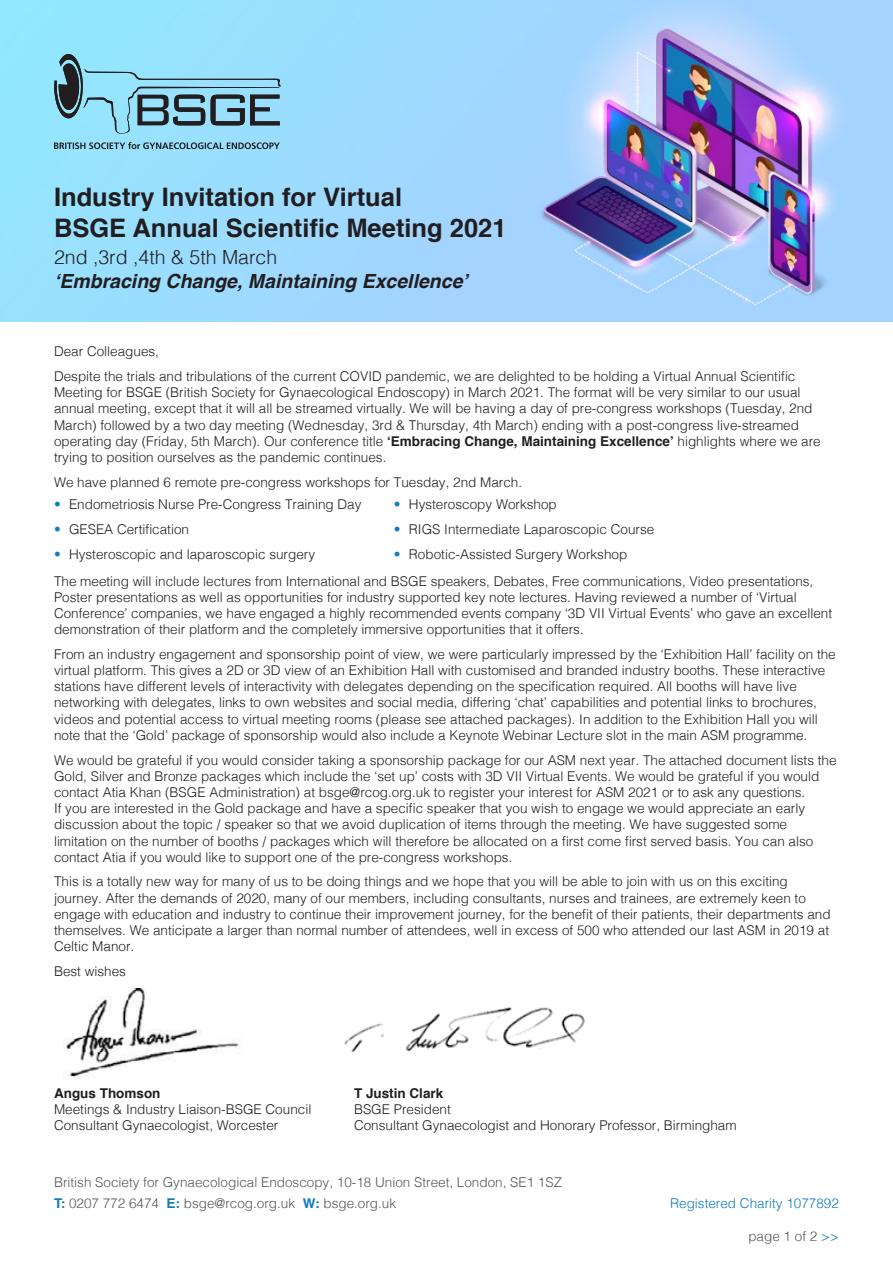
<style>
.page{position:relative;width:893px;height:1263px;background:#fff}
.page>*{position:absolute;margin:0;border:0;box-sizing:border-box;transform-origin:0 0}
.t1{font:700 25.5px/30.6px "Helvetica";color:#221e1f}
.t2{font:italic 700 19.5px "Helvetica";color:#221e1f}
.t3{font:300 19.5px "Helvetica";color:#221e1f}
.t4{font:300 13.5px/16.2px "Helvetica";color:#221e1f}
.t5{font:300 13.5px/21px "Helvetica";color:#545759}
.t6{font:300 13.5px "Helvetica";color:#127ab8}
.t7{font:700 13.5px "Helvetica";color:#221e1f}
.s1{font-weight:700}
.s2{color:#147db8}
.s3{font-weight:700;color:#127ab8}
.s4{color:#127ab8}
</style>
<div class="page">
<img style="left:66px;top:989px;width:173px;height:88px">
<img style="left:0;top:0;width:893px;height:321px">
<img style="left:344px;top:1007px;width:241px;height:46px">
<svg style="left:54px;top:54px;width:227px;height:80px"></svg>
<svg style="left:54px;top:142px;width:226px;height:7px"></svg>
<h1 class="t1" style="left:54px;top:182px;width:454px">Industry Invitation for Virtual<br>BSGE Annual Scientific Meeting 2021</h1>
<h2 class="t3" style="left:54px;top:241px;width:225px">2nd ,3rd ,4th &amp; 5th March</h2>
<h2 class="t2" style="left:54px;top:265px;width:415px">‘Embracing Change, Maintaining Excellence’</h2>
<p class="t4" style="left:54px;top:338px;width:743px;line-height:24.8px">Dear Colleagues,<br>Despite the trials and tribulations of the current COVID pandemic, we are delighted to be holding a Virtual Annual Scientific</p>
<p class="t4" style="left:54px;top:383px;width:768px">Meeting for BSGE (British Society for Gynaecological Endoscopy) in March 2021. The format will be very similar to our usual annual meeting, except that it will all be streamed virtually. We will be having a day of pre-congress workshops (Tuesday, 2nd March) followed by a two day meeting (Wednesday, 3rd &amp; Thursday, 4th March) ending with a post-congress live-streamed operating day (Friday, 5th March). Our conference title <span class="s1">‘Embracing Change, Maintaining Excellence’</span> highlights where we are trying to position ourselves as the pandemic continues.</p>
<p class="t4" style="left:54px;top:473px;width:470px">We have planned 6 remote pre-congress workshops for Tuesday, 2nd March.</p>
<p class="t4" style="left:54px;top:495px;width:309px"><span class="s2">•</span> Endometriosis Nurse Pre-Congress Training Day</p>
<p class="t4" style="left:54px;top:520px;width:137px"><span class="s2">•</span> GESEA Certification</p>
<p class="t4" style="left:54px;top:545px;width:263px"><span class="s2">•</span> Hysteroscopic and laparoscopic surgery</p>
<p class="t4" style="left:394px;top:495px;width:164px"><span class="s2">•</span> Hysteroscopy Workshop</p>
<p class="t4" style="left:394px;top:520px;width:262px"><span class="s2">•</span> RIGS Intermediate Laparoscopic Course</p>
<p class="t4" style="left:394px;top:545px;width:235px"><span class="s2">•</span> Robotic-Assisted Surgery Workshop</p>
<p class="t4" style="left:54px;top:572px;width:780px">The meeting will include lectures from International and BSGE speakers, Debates, Free communications, Video presentations, Poster presentations as well as opportunities for industry supported key note lectures. Having reviewed a number of ‘Virtual Conference’ companies, we have engaged a highly recommended events company ‘3D VII Virtual Events’ who gave an excellent demonstration of their platform and the completely immersive opportunities that it offers.</p>
<p class="t4" style="left:54px;top:645px;width:783px">From an industry engagement and sponsorship point of view, we were particularly impressed by the ‘Exhibition Hall’ facility on the virtual platform. This gives a 2D or 3D view of an Exhibition Hall with customised and branded industry booths. These interactive stations have different levels of interactivity with delegates depending on the specification required. All booths will have live networking with delegates, links to own websites and social media, differing ‘chat’ capabilities and potential links to brochures, videos and potential access to virtual meeting rooms (please see attached packages). In addition to the Exhibition Hall you will note that the ‘Gold’ package of sponsorship would also include a Keynote Webinar Lecture slot in the main ASM programme.</p>
<p class="t4" style="left:54px;top:751px;width:784px">We would be grateful if you would consider taking a sponsorship package for our ASM next year. The attached document lists the Gold, Silver and Bronze packages which include the ‘set up’ costs with 3D VII Virtual Events. We would be grateful if you would contact Atia Khan (BSGE Administration) at bsge@rcog.org.uk to register your interest for ASM 2021 or to ask any questions.<br>If you are interested in the Gold package and have a specific speaker that you wish to engage we would appreciate an early discussion about the topic / speaker so that we avoid duplication of items through the meeting. We have suggested some limitation on the number of booths / packages which will therefore be allocated on a first come first served basis. You can also contact Atia if you would like to support one of the pre-congress workshops.</p>
<p class="t4" style="left:54px;top:873px;width:778px">This is a totally new way for many of us to be doing things and we hope that you will be able to join with us on this exciting journey. After the demands of 2020, many of our members, including consultants, nurses and trainees, are extremely keen to engage with education and industry to continue their improvement journey, for the benefit of their patients, their departments and themselves. We anticipate a larger than normal number of attendees, well in excess of 500 who attended our last ASM in 2019 at Celtic Manor.</p>
<p class="t4" style="left:54px;top:962px;width:74px">Best wishes</p>
<p class="t7" style="left:54px;top:1082px;width:108px">Angus Thomson</p>
<p class="t7" style="left:354px;top:1082px;width:91px">T Justin Clark</p>
<p class="t4" style="left:54px;top:1100px;width:259px">Meetings &amp; Industry Liaison-BSGE Council</p>
<p class="t4" style="left:354px;top:1100px;width:98px">BSGE President</p>
<p class="t4" style="left:54px;top:1116px;width:226px">Consultant Gynaecologist, Worcester</p>
<p class="t4" style="left:354px;top:1116px;width:384px">Consultant Gynaecologist and Honorary Professor, Birmingham</p>
<p class="t5" style="left:54px;top:1170px;width:509px">British Society for Gynaecological Endoscopy, 10-18 Union Street, London, SE1 1SZ<br><span class="s3">T:</span> 0207 772 6474 <span class="s3">E:</span> bsge@rcog.org.uk <span class="s3">W:</span> bsge.org.uk</p>
<p class="t6" style="left:670px;top:1191px;width:170px">Registered Charity 1077892</p>
<p class="t5" style="left:748px;top:1224px;width:92px">page 1 of 2 <span class="s4">&gt;&gt;</span></p>
</div>
